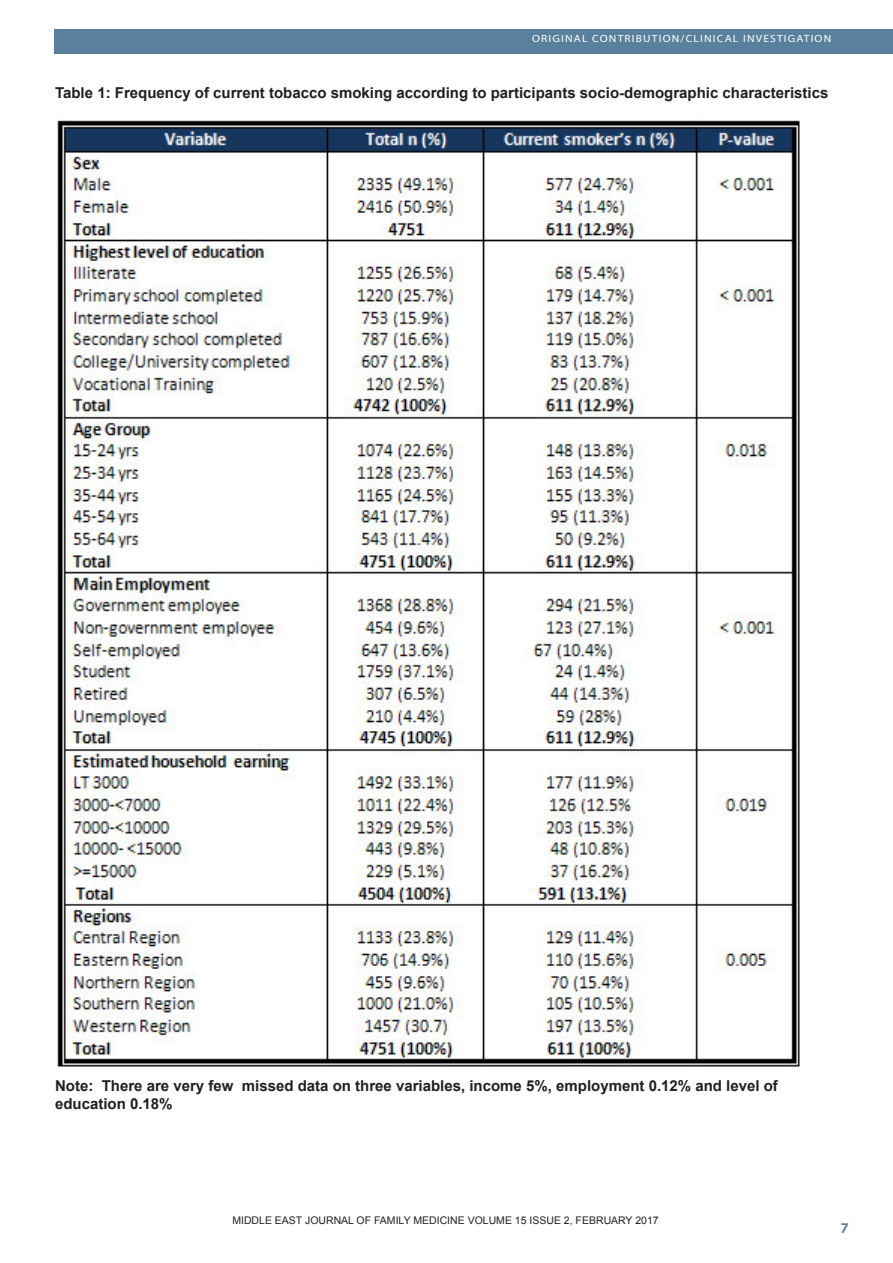
<style>
.page{position:relative;width:893px;height:1263px;background:#fff}
.page>*{position:absolute;margin:0;border:0;box-sizing:border-box;transform-origin:0 0}
.Footnote_Text{font:700 15px/18px "Arial";color:#231f20}
.Footnote_Text-2{font:10.5px "Arial";color:#231f20}
.t1{font:10.5px "Myriad";letter-spacing:.1em;color:#fff;scale:1.1 1}
</style>
<div class="page">
<div style="left:54px;top:30px;width:839px;height:24px;background:#59809c"></div>
<img style="left:57px;top:120px;width:743px;height:947px">
<p class="t1" style="left:532px;top:34px;width:273px">ORIGINAL CONTRIBUTION/CLINICAL INVESTIGATION</p>
<p class="Footnote_Text" style="left:55px;top:84px;width:775px">Table 1: Frequency of current tobacco smoking according to participants socio-demographic characteristics</p>
<p class="Footnote_Text" style="left:55px;top:1077px;width:724px">Note: There are very few missed data on three variables, income 5%, employment 0.12% and level of education 0.18%</p>
<p class="Footnote_Text-2" style="left:232px;top:1214px;width:428px">MIDDLE EAST JOURNAL OF FAMILY MEDICINE VOLUME 15 ISSUE 2, FEBRUARY 2017</p>
</div>
